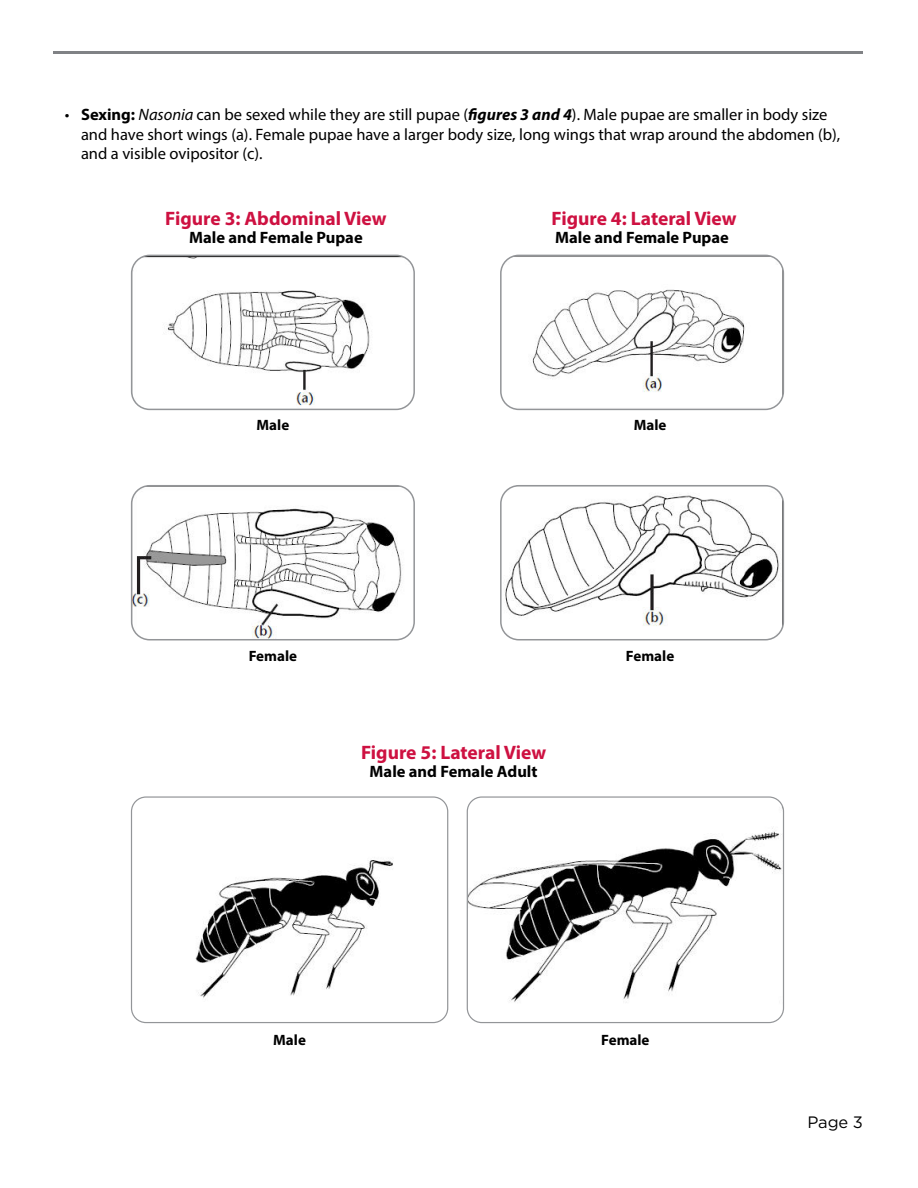
<style>
.page{position:relative;width:918px;height:1188px;background:#fff}
.page>*{position:absolute;margin:0;border:0;box-sizing:border-box;transform-origin:0 0}
.t1{font:700 19.5px "Myriad Pro";color:#ce1141}
.t2{font:16.5px/19.5px "Myriad Pro";color:#000}
.t3{font:700 16.5px "Myriad Pro";color:#000}
.t4{font:16.5px "Gotham";color:#000}
.t5{font:700 15px "Myriad Pro";color:#000}
.s1{font-weight:700}
.s2{font-style:italic}
.s3{font-weight:700;font-style:italic}
</style>
<div class="page">
<hr style="left:53px;top:51px;width:810px;height:3px;background:#808285">
<img style="left:132px;top:255px;width:282px;height:154px">
<div style="left:131px;top:255px;width:284px;height:155px;border:2px solid #939598;border-radius:18px"></div>
<img style="left:501px;top:255px;width:282px;height:154px">
<div style="left:500px;top:255px;width:284px;height:155px;border:2px solid #939598;border-radius:18px"></div>
<img style="left:132px;top:486px;width:282px;height:154px">
<div style="left:131px;top:485px;width:284px;height:155px;border:2px solid #939598;border-radius:18px"></div>
<img style="left:501px;top:486px;width:282px;height:154px">
<div style="left:500px;top:485px;width:284px;height:155px;border:2px solid #939598;border-radius:18px"></div>
<img style="left:195px;top:860px;width:198px;height:138px">
<div style="left:131px;top:796px;width:317px;height:227px;border:1px solid #939598;border-radius:15px"></div>
<img style="left:469px;top:828px;width:313px;height:174px">
<div style="left:467px;top:796px;width:317px;height:227px;border:1px solid #939598;border-radius:15px"></div>
<p class="t2" style="left:81px;top:105px;width:761px;text-indent:-16px">• <span class="s1">Sexing:</span> <span class="s2">Nasonia</span> can be sexed while they are still pupae (<span class="s3">figures 3 and 4</span>). Male pupae are smaller in body size and have short wings (a). Female pupae have a larger body size, long wings that wrap around the abdomen (b), and a visible ovipositor (c).</p>
<p class="t1" style="left:165px;top:205px;width:223px">Figure 3: Abdominal View</p>
<p class="t3" style="left:189px;top:226px;width:175px">Male and Female Pupae</p>
<p class="t5" style="left:257px;top:416px;width:34px">Male</p>
<p class="t1" style="left:552px;top:205px;width:187px">Figure 4: Lateral View</p>
<p class="t3" style="left:555px;top:226px;width:175px">Male and Female Pupae</p>
<p class="t5" style="left:634px;top:416px;width:34px">Male</p>
<p class="t5" style="left:249px;top:646px;width:50px">Female</p>
<p class="t5" style="left:626px;top:646px;width:50px">Female</p>
<p class="t1" style="left:361px;top:740px;width:187px">Figure 5: Lateral View</p>
<p class="t3" style="left:370px;top:761px;width:169px">Male and Female Adult</p>
<p class="t5" style="left:273px;top:1030px;width:34px">Male</p>
<p class="t5" style="left:601px;top:1030px;width:50px">Female</p>
<p class="t4" style="left:808px;top:1113px;width:57px">Page 3</p>
</div>
